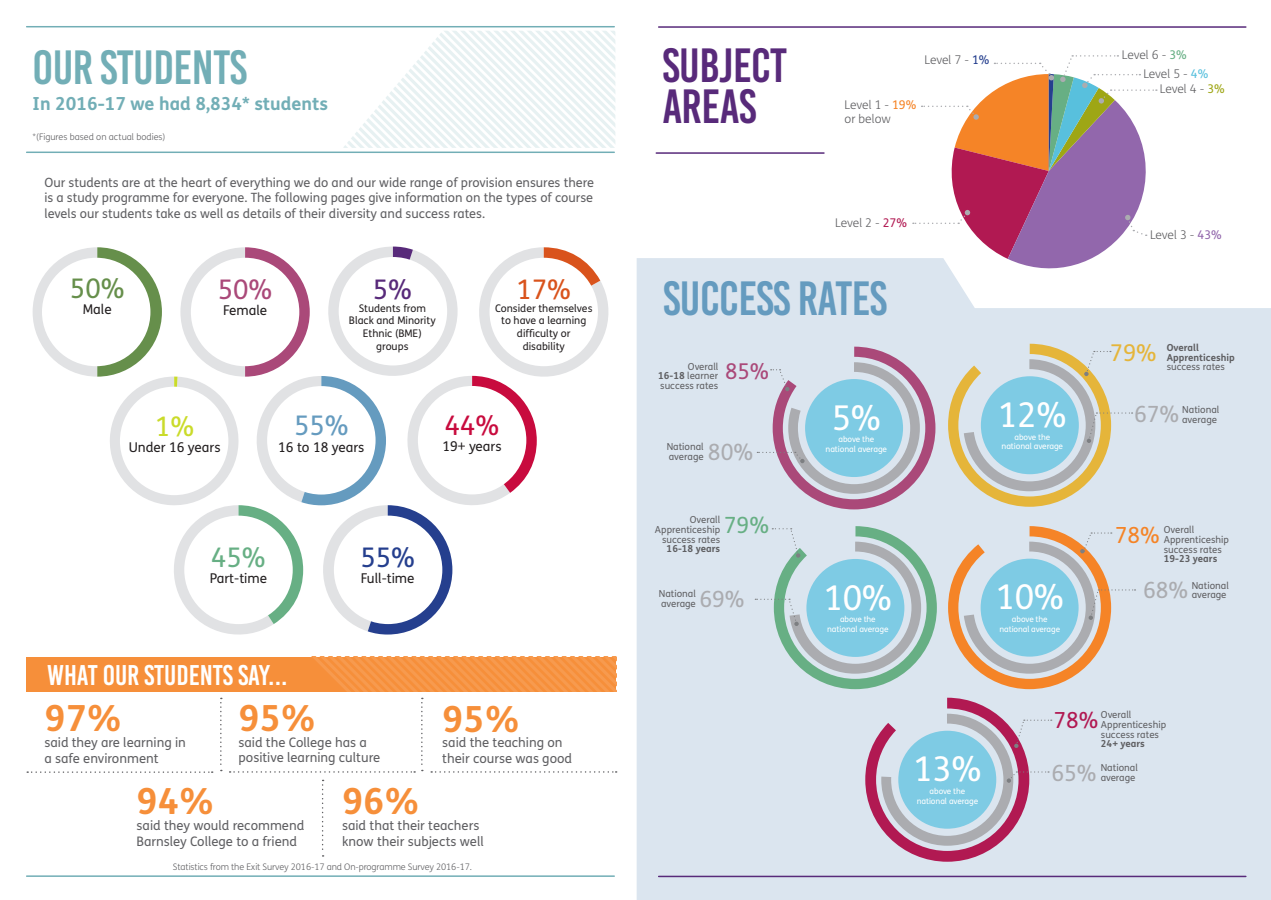
<style>
.page{position:relative;width:1271px;height:900px;background:#fff}
.page>*{position:absolute;margin:0;border:0;box-sizing:border-box;transform-origin:0 0}
.Table_text{font:48px/40.5px "Bebas Kai";letter-spacing:-.01em;color:#582a7a}
.Table_text-2{font:48px "Bebas Kai";letter-spacing:-.01em;color:#659bbf}
.Table_text-3{font:48px "Bebas Kai";letter-spacing:-.01em;color:#72aeb6}
.t1{font:700 36px "FS Me";color:#f68f3a}
.Table_text-4{font:34.2px "FS Me";letter-spacing:-.01em;color:#fff}
.t2{font:28.5px "Bebas Kai";color:#fff}
.t3{font:27px "FS Me";color:#668f4b}
.t4{font:27px "FS Me";color:#659bbf}
.t5{font:27px "FS Me";color:#c80b3e}
.t6{font:27px "FS Me";color:#aa4979}
.t7{font:27px "FS Me";color:#d9531c}
.t8{font:27px "FS Me";color:#253f8e}
.t9{font:27px "FS Me";color:#67af84}
.t10{font:27px "FS Me";color:#cadb2a}
.t11{font:27px "FS Me";color:#582a7a}
.t12{font:23.1px "FS Me";color:#e5b53a}
.t13{font:22.35px "FS Me";color:#abacb0}
.t14{font:22.35px "FS Me";color:#67af84}
.t15{font:22.2px "FS Me";color:#b11952}
.t16{font:22.2px "FS Me";color:#f58427}
.t17{font:21.75px "FS Me";color:#aa4979}
.t18{font:700 18px "FS Me";color:#72aeb6}
.t19{font:13.5px "FS Me";color:#231f20}
.t20{font:13.05px/15.8px "FS Me";color:#5f5f62}
.t21{font:12.75px/15.3px "FS Me";color:#5f5f62;text-align:justify}
.t22{font:300 12px "FS Me";letter-spacing:-.01em;color:#5f5f62}
.t23{font:10.5px/12.6px "FS Me";color:#231f20;text-align:center}
.t24{font:9.75px/9.8px "FS Me";color:#5f5f62}
.t25{font:700 9.75px "FS Me";color:#5f5f62}
.Table_text-5{font:300 9px "FS Me";letter-spacing:-.01em;color:#5f5f62}
.Table_text-6{font:8.25px "FS Me";letter-spacing:-.01em;color:#fff}
.Table_text-7{font:8.1px/9.8px "FS Me";letter-spacing:-.01em;color:#fff;text-align:center}
.s1{font-weight:400;color:#253f8e}
.s2{font-weight:400;color:#f58427}
.s3{font-weight:400;color:#67af84}
.s4{font-weight:400;color:#58c0dd}
.s5{font-weight:400;color:#9ea615}
.s6{font-weight:400;color:#b11952}
.s7{font-weight:700}
.s8{font-weight:400;color:#9267ac}
</style>
<div class="page">
<hr style="left:27px;top:151px;width:587px;height:2px;background:#72aeb6">
<hr style="left:27px;top:26px;width:587px;height:1px;background:#72aeb6">
<svg style="left:27px;top:657px;width:589px;height:34px;background:#f6913e"></svg>
<svg style="left:27px;top:771px;width:186px;height:2px"></svg>
<svg style="left:220px;top:697px;width:2px;height:74px"></svg>
<svg style="left:421px;top:697px;width:2px;height:74px"></svg>
<svg style="left:230px;top:771px;width:185px;height:1px"></svg>
<svg style="left:431px;top:771px;width:185px;height:1px"></svg>
<svg style="left:343px;top:31px;width:272px;height:117px"></svg>
<hr style="left:27px;top:875px;width:587px;height:2px;background:#72aeb6">
<div style="left:636px;top:258px;width:635px;height:642px;background:#dbe5ef"></div>
<svg style="left:757px;top:346px;width:178px;height:163px;background:#b6c2d4"></svg>
<svg style="left:948px;top:344px;width:184px;height:163px;background:#c0d2cc"></svg>
<svg style="left:865px;top:697px;width:186px;height:164px;background:#b9bace"></svg>
<svg style="left:755px;top:526px;width:182px;height:163px;background:#add1d6"></svg>
<hr style="left:658px;top:26px;width:587px;height:2px;background:#582a7a">
<hr style="left:658px;top:875px;width:587px;height:2px;background:#582a7a">
<svg style="left:948px;top:526px;width:187px;height:163px;background:#c3cbc9"></svg>
<svg style="left:913px;top:55px;width:243px;height:222px"></svg>
<svg style="left:33px;top:246px;width:576px;height:389px"></svg>
<div style="left:184px;top:515px;width:109px;height:109px;background:#fff;border-radius:50%"></div>
<hr style="left:656px;top:152px;width:168px;height:2px;background:#582a7a">
<svg style="left:322px;top:779px;width:1px;height:77px"></svg>
<svg style="left:1267px;top:897px;width:4px;height:3px"></svg>
<p class="Table_text-3" style="left:33px;top:41px;width:216px">OUR STUDENTS</p>
<p class="t18" style="left:33px;top:90px;width:297px">In 2016-17 we had 8,834* students</p>
<p class="Table_text-5" style="left:33px;top:131px;width:134px">*(Figures based on actual bodies)</p>
<p class="t21" style="left:44px;top:175px;width:551px">Our students are at the heart of everything we do and our wide range of provision ensures there is a study programme for everyone. The following pages give information on the types of course levels our students take as well as details of their diversity and success rates.</p>
<p class="t3" style="left:70px;top:269px;width:56px">50%</p>
<p class="t19" style="left:83px;top:300px;width:30px">Male</p>
<p class="t6" style="left:218px;top:271px;width:56px">50%</p>
<p class="t19" style="left:223px;top:301px;width:46px">Female</p>
<p class="t11" style="left:373px;top:271px;width:41px">5%</p>
<p class="t23" style="left:359px;top:301px;width:69px">Students from</p>
<p class="t23" style="left:349px;top:314px;width:88px">Black and Minority</p>
<p class="t23" style="left:363px;top:327px;width:60px">Ethnic (BME)</p>
<p class="t23" style="left:376px;top:339px;width:34px">groups</p>
<p class="t7" style="left:516px;top:271px;width:56px">17%</p>
<p class="t23" style="left:495px;top:301px;width:99px">Consider themselves to have a learning difficulty or</p>
<p class="t23" style="left:522px;top:339px;width:44px">disability</p>
<p class="t10" style="left:155px;top:408px;width:41px">1%</p>
<p class="t19" style="left:129px;top:438px;width:93px">Under 16 years</p>
<p class="t4" style="left:294px;top:407px;width:56px">55%</p>
<p class="t19" style="left:278px;top:437px;width:88px">16 to 18 years</p>
<p class="t5" style="left:445px;top:407px;width:56px">44%</p>
<p class="t19" style="left:442px;top:437px;width:61px">19+ years</p>
<p class="t9" style="left:211px;top:539px;width:56px">45%</p>
<p class="t19" style="left:210px;top:569px;width:59px">Part-time</p>
<p class="t2" style="left:47px;top:659px;width:242px">WHAT OUR STUDENTS SAY...</p>
<p class="t8" style="left:360px;top:539px;width:56px">55%</p>
<p class="t19" style="left:361px;top:569px;width:55px">Full-time</p>
<p class="t1" style="left:44px;top:690px;width:79px">97%</p>
<p class="t20" style="left:44px;top:734px;width:143px">said they are learning in a safe environment</p>
<p class="t1" style="left:238px;top:690px;width:79px">95%</p>
<p class="t20" style="left:238px;top:734px;width:143px">said the College has a positive learning culture</p>
<p class="t1" style="left:442px;top:691px;width:79px">95%</p>
<p class="t20" style="left:442px;top:734px;width:131px">said the teaching on their course was good</p>
<p class="t1" style="left:137px;top:773px;width:79px">94%</p>
<p class="t20" style="left:137px;top:817px;width:169px">said they would recommend<br>Barnsley College to a friend</p>
<p class="t1" style="left:342px;top:773px;width:79px">96%</p>
<p class="t20" style="left:342px;top:817px;width:143px">said that their teachers know their subjects well</p>
<p class="Table_text-5" style="left:173px;top:861px;width:301px">Statistics from the Exit Survey 2016-17 and On-programme Survey 2016-17.</p>
<p class="Table_text" style="left:662px;top:46px;width:126px">SUBJECT<br>AREAS</p>
<p class="t22" style="left:924px;top:52px;width:66px">Level 7 - <span class="s1">1%</span></p>
<p class="t22" style="left:844px;top:96px;width:73px">Level 1 - <span class="s2">19%</span></p>
<p class="t22" style="left:844px;top:111px;width:48px">or below</p>
<p class="t22" style="left:1121px;top:47px;width:66px">Level 6 - <span class="s3">3%</span></p>
<p class="t22" style="left:1143px;top:66px;width:66px">Level 5 - <span class="s4">4%</span></p>
<p class="t22" style="left:1159px;top:81px;width:66px">Level 4 - <span class="s5">3%</span></p>
<p class="t22" style="left:835px;top:215px;width:73px">Level 2 - <span class="s6">27%</span></p>
<p class="Table_text-2" style="left:663px;top:272px;width:225px">SUCCESS RATES</p>
<p class="t24" style="left:688px;top:361px;width:32px">Overall</p>
<p class="t24" style="left:658px;top:371px;width:62px"><span class="s7">16-18</span> learner</p>
<p class="t24" style="left:660px;top:380px;width:60px">success rates</p>
<p class="t17" style="left:725px;top:356px;width:45px">85%</p>
<p class="t24" style="left:666px;top:442px;width:39px">National average</p>
<p class="t13" style="left:708px;top:437px;width:47px">80%</p>
<p class="t24" style="left:689px;top:514px;width:32px">Overall</p>
<p class="t24" style="left:655px;top:524px;width:67px">Apprenticeship</p>
<p class="t24" style="left:662px;top:534px;width:60px">success rates</p>
<p class="t25" style="left:666px;top:541px;width:55px">16-18 years</p>
<p class="t14" style="left:724px;top:509px;width:47px">79%</p>
<p class="t24" style="left:659px;top:588px;width:39px">National average</p>
<p class="t13" style="left:699px;top:583px;width:47px">69%</p>
<p class="Table_text-4" style="left:831px;top:394px;width:51px">5%</p>
<p class="Table_text-7" style="left:838px;top:434px;width:37px">above the</p>
<p class="Table_text-6" style="left:825px;top:443px;width:63px">national average</p>
<p class="Table_text-4" style="left:823px;top:574px;width:70px">10%</p>
<p class="Table_text-7" style="left:840px;top:614px;width:37px">above the</p>
<p class="Table_text-6" style="left:827px;top:623px;width:63px">national average</p>
<p class="Table_text-4" style="left:998px;top:391px;width:70px">12%</p>
<p class="Table_text-7" style="left:1014px;top:431px;width:37px">above the</p>
<p class="Table_text-6" style="left:1001px;top:441px;width:63px">national average</p>
<p class="Table_text-4" style="left:995px;top:573px;width:70px">10%</p>
<p class="Table_text-7" style="left:999px;top:614px;width:62px">above the national average</p>
<p class="t22" style="left:1150px;top:226px;width:73px">Level 3 - <span class="s8">43%</span></p>
<p class="t25" style="left:1166px;top:340px;width:34px">Overall</p>
<p class="t25" style="left:1166px;top:350px;width:69px">Apprenticeship</p>
<p class="t24" style="left:1166px;top:362px;width:60px">success rates</p>
<p class="t24" style="left:1182px;top:404px;width:39px">National average</p>
<p class="t12" style="left:1109px;top:337px;width:48px">79%</p>
<p class="t13" style="left:1134px;top:399px;width:47px">67%</p>
<p class="t24" style="left:1163px;top:525px;width:32px">Overall</p>
<p class="t24" style="left:1163px;top:534px;width:67px">Apprenticeship</p>
<p class="t24" style="left:1163px;top:544px;width:60px">success rates<br><span class="s7">19-23 years</span></p>
<p class="t24" style="left:1191px;top:580px;width:39px">National average</p>
<p class="t16" style="left:1114px;top:519px;width:46px">78%</p>
<p class="t13" style="left:1143px;top:575px;width:47px">68%</p>
<p class="Table_text-4" style="left:913px;top:745px;width:70px">13%</p>
<p class="Table_text-7" style="left:929px;top:786px;width:37px">above the</p>
<p class="Table_text-6" style="left:916px;top:795px;width:63px">national average</p>
<p class="t24" style="left:1101px;top:710px;width:32px">Overall</p>
<p class="t24" style="left:1101px;top:719px;width:67px">Apprenticeship</p>
<p class="t24" style="left:1101px;top:729px;width:60px">success rates</p>
<p class="t25" style="left:1101px;top:736px;width:46px">24+ years</p>
<p class="t24" style="left:1100px;top:762px;width:39px">National average</p>
<p class="t15" style="left:1053px;top:704px;width:46px">78%</p>
<p class="t13" style="left:1051px;top:757px;width:47px">65%</p>
</div>
